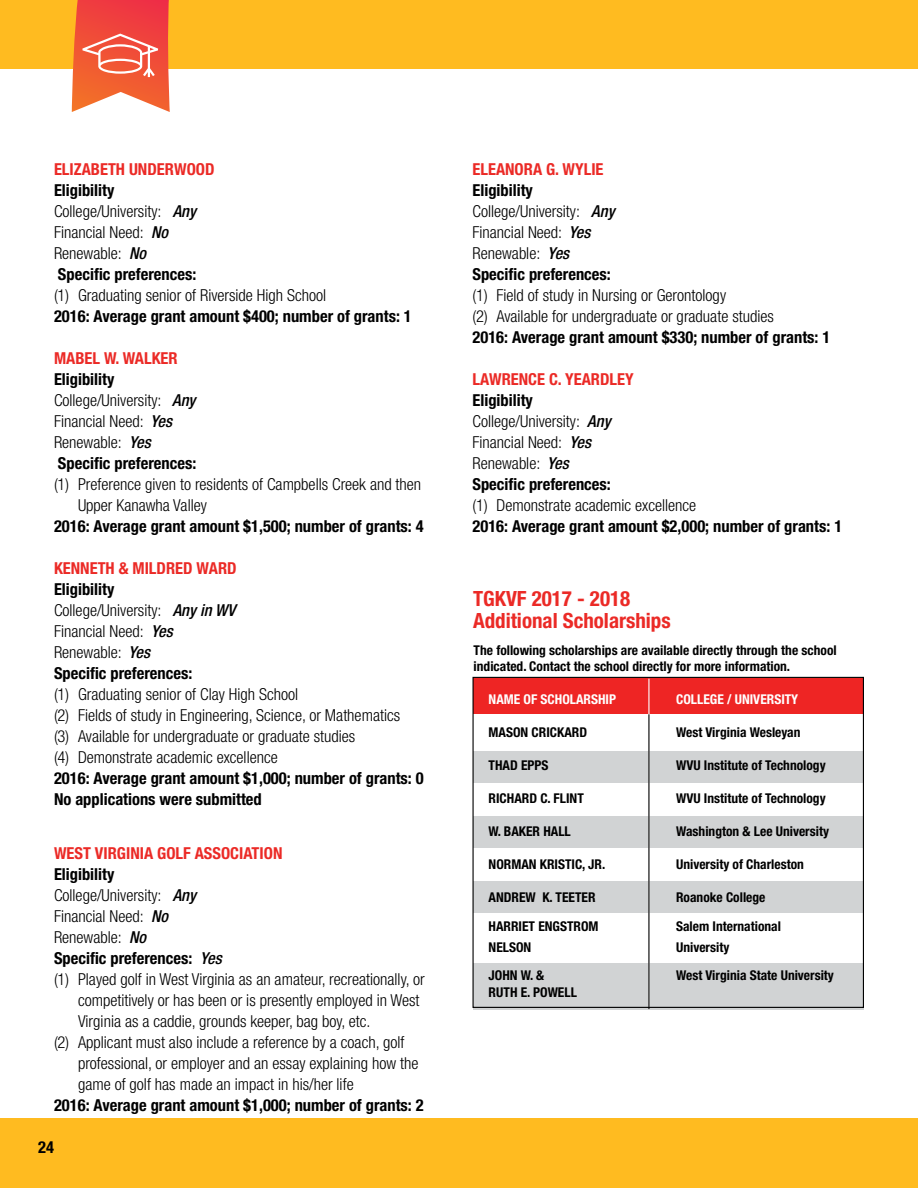
<style>
.page{position:relative;width:918px;height:1188px;background:#fff}
.page>*{position:absolute;margin:0;border:0;box-sizing:border-box;transform-origin:0 0}
.t1{font:700 condensed 21px/22.5px "Helvetica Neue";color:#eb2a26}
.t2{font:300 condensed 16.5px/21px "Helvetica Neue";color:#000}
.t3{font:700 condensed 16.5px/21px "Helvetica Neue";color:#000}
.t4{font:700 condensed 16.5px "Helvetica Neue";color:#eb2a26}
.t5{font:700 condensed 13.5px/16.5px "Helvetica Neue";color:#000}
.t6{font:700 condensed 13.5px "Helvetica Neue";color:#fff}
.s1{font-weight:700}
.s2{font-weight:500;font-style:italic}
</style>
<div class="page">
<div style="left:0;top:0;width:918px;height:69px;background:#ffbb20"></div>
<div style="left:0;top:1118px;width:918px;height:70px;background:#ffbb20"></div>
<svg style="left:72px;top:0;width:98px;height:112px;background:#f26d55"></svg>
<div style="left:473px;top:881px;width:390px;height:32px;background:#d1d3d4"></div>
<div style="left:473px;top:963px;width:390px;height:46px;background:#d1d3d4"></div>
<div style="left:473px;top:816px;width:390px;height:32px;background:#d1d3d4"></div>
<div style="left:473px;top:751px;width:390px;height:31px;background:#d1d3d4"></div>
<div style="left:473px;top:679px;width:390px;height:35px;background:#ee2524"></div>
<hr style="left:648px;top:679px;width:2px;height:369px;background:#fff">
<hr style="left:648px;top:714px;width:2px;height:295px;background:#000">
<div style="left:472px;top:677px;width:392px;height:331px;border:1px solid #000"></div>
<p class="t4" style="left:54px;top:159px;width:162px">ELIZABETH UNDERWOOD</p>
<p class="t2" style="left:54px;top:179px;width:144px"><span class="s1">Eligibility<br></span>College/University: <span class="s2">Any<br></span>Financial Need: <span class="s2">No<br></span>Renewable: <span class="s2">No<br></span><span class="s1">Specific preferences:</span></p>
<p class="t2" style="left:54px;top:284px;width:274px">(1) Graduating senior of Riverside High School</p>
<p class="t3" style="left:54px;top:305px;width:359px">2016: Average grant amount $400; number of grants: 1</p>
<p class="t4" style="left:54px;top:348px;width:125px">MABEL W. WALKER</p>
<p class="t2" style="left:54px;top:368px;width:144px"><span class="s1">Eligibility<br></span>College/University: <span class="s2">Any<br></span>Financial Need: <span class="s2">Yes<br></span>Renewable: <span class="s2">Yes<br></span><span class="s1">Specific preferences:</span></p>
<p class="t2" style="left:78px;top:473px;width:345px;text-indent:-24px">(1) Preference given to residents of Campbells Creek and then<br>Upper Kanawha Valley</p>
<p class="t3" style="left:54px;top:515px;width:371px">2016: Average grant amount $1,500; number of grants: 4</p>
<p class="t4" style="left:54px;top:558px;width:184px">KENNETH &amp; MILDRED WARD</p>
<p class="t2" style="left:54px;top:578px;width:183px"><span class="s1">Eligibility<br></span>College/University: <span class="s2">Any in WV<br></span>Financial Need: <span class="s2">Yes<br></span>Renewable: <span class="s2">Yes<br></span><span class="s1">Specific preferences:</span></p>
<p class="t2" style="left:54px;top:683px;width:348px">(1) Graduating senior of Clay High School<br>(2) Fields of study in Engineering, Science, or Mathematics (3) Available for undergraduate or graduate studies<br>(4) Demonstrate academic excellence</p>
<p class="t3" style="left:54px;top:767px;width:371px">2016: Average grant amount $1,000; number of grants: 0<br>No applications were submitted</p>
<p class="t4" style="left:54px;top:843px;width:230px">WEST VIRGINIA GOLF ASSOCIATION</p>
<p class="t3" style="left:54px;top:863px;width:62px">Eligibility</p>
<p class="t2" style="left:54px;top:884px;width:144px">College/University: <span class="s2">Any</span></p>
<p class="t2" style="left:54px;top:905px;width:116px">Financial Need: <span class="s2">No</span></p>
<p class="t2" style="left:54px;top:926px;width:94px">Renewable: <span class="s2">No</span></p>
<p class="t3" style="left:54px;top:947px;width:169px">Specific preferences: <span class="s2">Yes</span></p>
<p class="t2" style="left:54px;top:969px;width:372px">(1) Played golf in West Virginia as an amateur, recreationally, or</p>
<p class="t2" style="left:78px;top:990px;width:343px">competitively or has been or is presently employed in West</p>
<p class="t2" style="left:78px;top:1011px;width:294px">Virginia as a caddie, grounds keeper, bag boy, etc.</p>
<p class="t2" style="left:54px;top:1032px;width:352px">(2) Applicant must also include a reference by a coach, golf</p>
<p class="t2" style="left:78px;top:1053px;width:342px">professional, or employer and an essay explaining how the</p>
<p class="t2" style="left:78px;top:1074px;width:277px">game of golf has made an impact in his/her life</p>
<p class="t3" style="left:54px;top:1094px;width:371px">2016: Average grant amount $1,000; number of grants: 2</p>
<p class="t3" style="left:38px;top:1137px;width:17px">24</p>
<p class="t4" style="left:473px;top:159px;width:133px">ELEANORA G. WYLIE</p>
<p class="t2" style="left:473px;top:180px;width:144px"><span class="s1">Eligibility<br></span>College/University: <span class="s2">Any<br></span>Financial Need: <span class="s2">Yes<br></span>Renewable: <span class="s2">Yes<br></span><span class="s1">Specific preferences:</span></p>
<p class="t2" style="left:473px;top:285px;width:303px">(1) Field of study in Nursing or Gerontology<br>(2) Available for undergraduate or graduate studies</p>
<p class="t3" style="left:473px;top:326px;width:359px">2016: Average grant amount $330; number of grants: 1</p>
<p class="t4" style="left:473px;top:369px;width:163px">LAWRENCE C. YEARDLEY</p>
<p class="t2" style="left:473px;top:390px;width:140px"><span class="s1">Eligibility<br></span>College/University: <span class="s2">Any<br></span>Financial Need: <span class="s2">Yes<br></span>Renewable: <span class="s2">Yes<br></span><span class="s1">Specific preferences:</span></p>
<p class="t2" style="left:473px;top:495px;width:225px">(1) Demonstrate academic excellence</p>
<p class="t3" style="left:473px;top:515px;width:371px">2016: Average grant amount $2,000; number of grants: 1</p>
<p class="t1" style="left:473px;top:587px;width:199px">TGKVF 2017 - 2018<br>Additional Scholarships</p>
<p class="t5" style="left:474px;top:642px;width:365px">The following scholarships are available directly through the school indicated. Contact the school directly for more information.</p>
<p class="t6" style="left:489px;top:691px;width:129px">NAME OF SCHOLARSHIP</p>
<p class="t6" style="left:676px;top:691px;width:124px">COLLEGE / UNIVERSITY</p>
<p class="t5" style="left:489px;top:724px;width:100px">MASON CRICKARD</p>
<p class="t5" style="left:676px;top:724px;width:126px">West Virginia Wesleyan</p>
<p class="t5" style="left:489px;top:757px;width:61px">THAD EPPS</p>
<p class="t5" style="left:676px;top:757px;width:151px">WVU Institute of Technology</p>
<p class="t5" style="left:489px;top:790px;width:97px">RICHARD C. FLINT</p>
<p class="t5" style="left:676px;top:790px;width:151px">WVU Institute of Technology</p>
<p class="t5" style="left:489px;top:823px;width:84px">W. BAKER HALL</p>
<p class="t5" style="left:676px;top:823px;width:154px">Washington &amp; Lee University</p>
<p class="t5" style="left:489px;top:856px;width:118px">NORMAN KRISTIC, JR.</p>
<p class="t5" style="left:676px;top:856px;width:129px">University of Charleston</p>
<p class="t5" style="left:489px;top:889px;width:108px">ANDREW K. TEETER</p>
<p class="t5" style="left:676px;top:889px;width:91px">Roanoke College</p>
<p class="t5" style="left:489px;top:918px;width:111px">HARRIET ENGSTROM</p>
<p class="t5" style="left:676px;top:918px;width:106px">Salem International</p>
<p class="t5" style="left:489px;top:939px;width:44px">NELSON</p>
<p class="t5" style="left:676px;top:939px;width:55px">University</p>
<p class="t5" style="left:489px;top:967px;width:57px">JOHN W. &amp;</p>
<p class="t5" style="left:676px;top:967px;width:159px">West Virginia State University</p>
<p class="t5" style="left:489px;top:984px;width:90px">RUTH E. POWELL</p>
</div>
